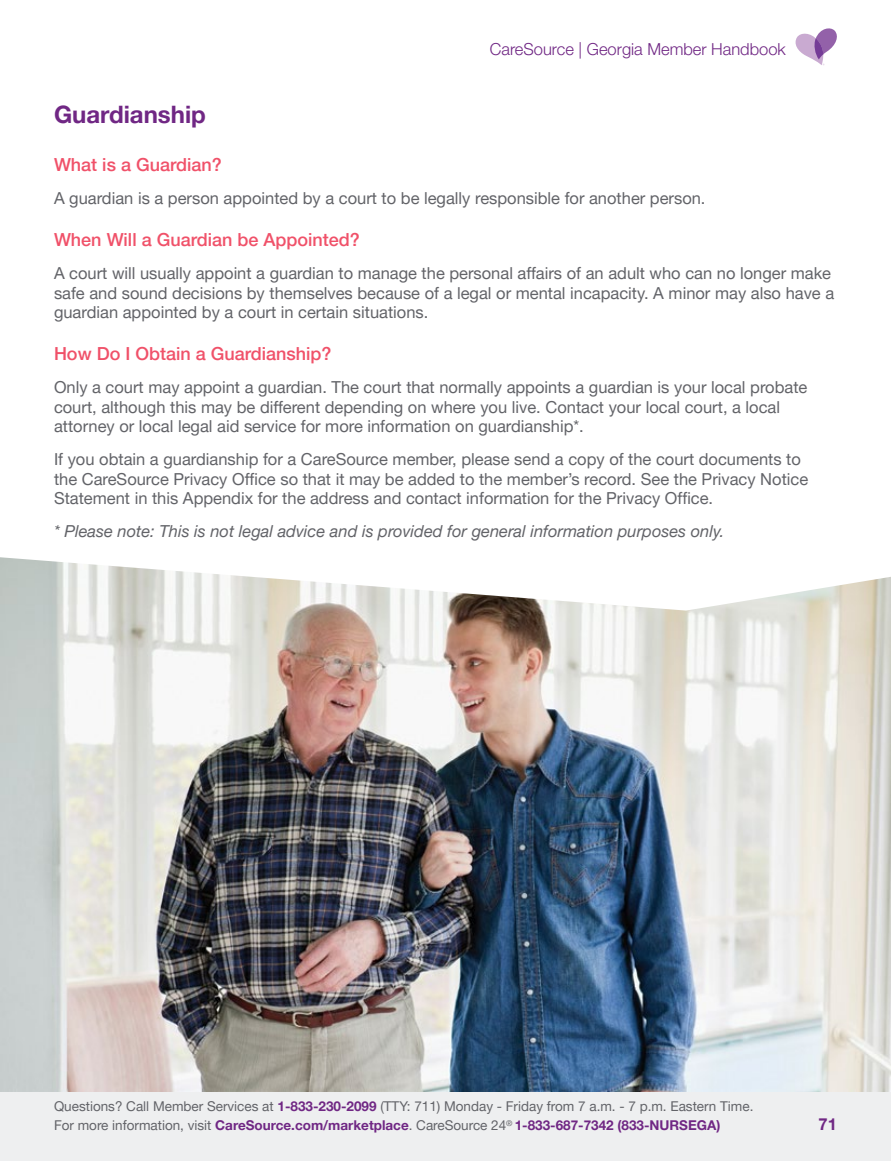
<style>
.page{position:relative;width:891px;height:1161px;background:#fff}
.page>*{position:absolute;margin:0;border:0;box-sizing:border-box;transform-origin:0 0}
.t1{font:700 24px "Helvetica Neue LT Pro";color:#702784}
.t2{font:500 18px "Helvetica Neue LT Pro";color:#f05169}
.t3{font:16.5px/19.5px "Helvetica Neue LT Pro";color:#626368}
.t4{font:italic 16.5px "Helvetica Neue LT Pro";color:#626368}
.t5{font:300 16.5px "Helvetica Neue LT Pro";color:#702784}
.t6{font:700 16.5px "Helvetica Neue LT Pro";color:#702784}
.t7{font:13.5px/19.5px "Helvetica Neue LT Pro";color:#626368}
.s1{font-weight:700;color:#702784}
</style>
<div class="page">
<div style="left:0;top:1091px;width:891px;height:70px;background:#eeeff0"></div>
<img style="left:0;top:611px;width:891px;height:480px">
<svg style="left:795px;top:28px;width:42px;height:37px"></svg>
<svg style="left:0;top:557px;width:891px;height:54px"></svg>
<p class="t5" style="left:490px;top:39px;width:297px">CareSource | Georgia Member Handbook</p>
<h3 class="t1" style="left:54px;top:99px;width:153px">Guardianship</h3>
<h4 class="t2" style="left:54px;top:154px;width:169px">What is a Guardian?</h4>
<p class="t3" style="left:54px;top:188px;width:653px">A guardian is a person appointed by a court to be legally responsible for another person.</p>
<h4 class="t2" style="left:54px;top:229px;width:307px">When Will a Guardian be Appointed?</h4>
<p class="t3" style="left:54px;top:263px;width:782px">A court will usually appoint a guardian to manage the personal affairs of an adult who can no longer make safe and sound decisions by themselves because of a legal or mental incapacity. A minor may also have a guardian appointed by a court in certain situations.</p>
<h4 class="t2" style="left:54px;top:343px;width:279px">How Do I Obtain a Guardianship?</h4>
<p class="t3" style="left:54px;top:377px;width:755px">Only a court may appoint a guardian. The court that normally appoints a guardian is your local probate court, although this may be different depending on where you live. Contact your local court, a local attorney or local legal aid service for more information on guardianship*.</p>
<p class="t3" style="left:54px;top:449px;width:756px">If you obtain a guardianship for a CareSource member, please send a copy of the court documents to the CareSource Privacy Office so that it may be added to the member’s record. See the Privacy Notice<br>Statement in this Appendix for the address and contact information for the Privacy Office.</p>
<p class="t4" style="left:54px;top:521px;width:672px">* Please note: This is not legal advice and is provided for general information purposes only.</p>
<p class="t7" style="left:54px;top:1096px;width:701px">Questions? Call Member Services at <span class="s1">1-833-230-2099</span> (TTY: 711) Monday - Friday from 7 a.m. - 7 p.m. Eastern Time.<br>For more information, visit <span class="s1">CareSource.com/marketplace</span>. CareSource 24<sup>®</sup> <span class="s1">1-833-687-7342 (833-NURSEGA)</span></p>
<p class="t6" style="left:819px;top:1114px;width:20px">71</p>
</div>
